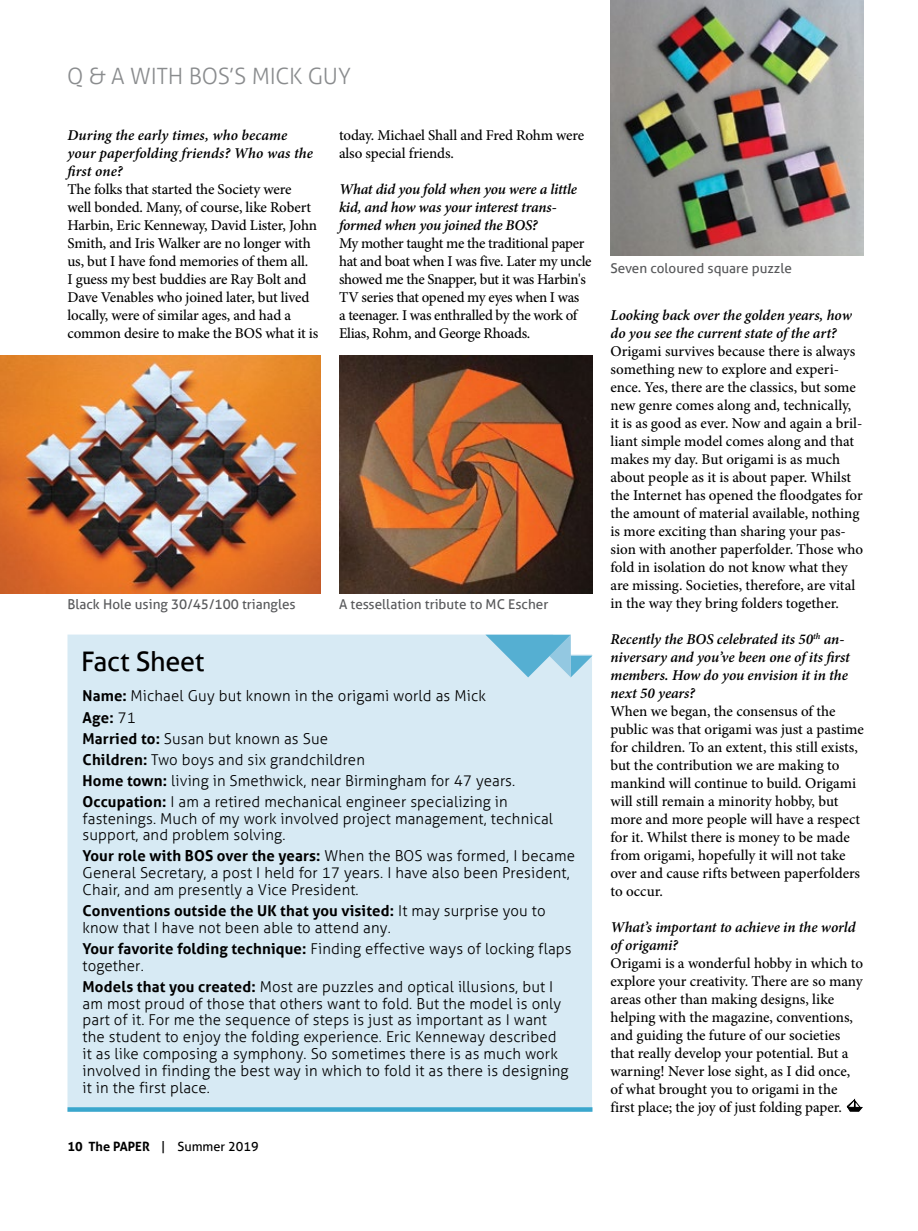
<style>
.page{position:relative;width:918px;height:1231px;background:#fff}
.page>*{position:absolute;margin:0;border:0;box-sizing:border-box;transform-origin:0 0}
.t1{font:27px "Aller";letter-spacing:-.015em;color:#000}
.t2{font:300 22.5px "Aller";letter-spacing:-.015em;color:#8a8c8e}
.t3{font:500 15px/18px "Minion Pro";letter-spacing:-.005em;color:#000}
.t4{font:300 15px/16.8px "Aller";letter-spacing:.01em;color:#000}
.t5{font:italic 600 15px/18px "Minion Pro";letter-spacing:-.005em;color:#000}
.t6{font:13.5px "Aller";color:#58595b}
.t7{font:12.75px "Aller";color:#000}
.s1{font-weight:700}
</style>
<div class="page">
<div style="left:68px;top:634px;width:524px;height:473px;background:#d7eaf4"></div>
<svg style="left:485px;top:634px;width:107px;height:43px;background:#9acee4"></svg>
<img style="left:0;top:355px;width:321px;height:238px">
<img style="left:339px;top:355px;width:253px;height:239px">
<img style="left:610px;top:0;width:254px;height:256px">
<svg style="left:847px;top:1098px;width:15px;height:13px"></svg>
<svg style="left:68px;top:1107px;width:524px;height:4px;background:#43abcf"></svg>
<h2 class="t2" style="left:67px;top:63px;width:270px">Q &amp; A with BOS’s MICK GUY</h2>
<p class="t5" style="left:68px;top:126px;width:247px">During the early times, who became your paperfolding friends? Who was the first one?</p>
<p class="t3" style="left:68px;top:180px;width:252px">The folks that started the Society were well bonded. Many, of course, like Robert Harbin, Eric Kenneway, David Lister, John Smith, and Iris Walker are no longer with us, but I have fond memories of them all.<br>I guess my best buddies are Ray Bolt and Dave Venables who joined later, but lived locally, were of similar ages, and had a common desire to make the BOS what it is</p>
<p class="t3" style="left:339px;top:126px;width:247px">today. Michael Shall and Fred Rohm were also special friends.</p>
<p class="t5" style="left:339px;top:180px;width:240px">What did you fold when you were a little kid, and how was your interest trans&shy;formed when you joined the BOS?</p>
<p class="t3" style="left:339px;top:234px;width:254px">My mother taught me the traditional paper hat and boat when I was five. Later my uncle showed me the Snapper, but it was Harbin's TV series that opened my eyes when I was<br>a teenager. I was enthralled by the work of Elias, Rohm, and George Rhoads.</p>
<p class="t6" style="left:68px;top:596px;width:230px">Black Hole using 30/45/100 triangles</p>
<p class="t6" style="left:339px;top:596px;width:211px">A tessellation tribute to MC Escher</p>
<h1 class="t1" style="left:81px;top:645px;width:125px">Fact Sheet</h1>
<p class="t4" style="left:83px;top:685px;width:434px;line-height:21px"><span class="s1">Name:</span> Michael Guy but known in the origami world as Mick <span class="s1">Age:</span> 71<br><span class="s1">Married to:</span> Susan but known as Sue<br><span class="s1">Children:</span> Two boys and six grandchildren<br><span class="s1">Home town:</span> living in Smethwick, near Birmingham for 47 years.<br><span class="s1">Occupation:</span> I am a retired mechanical engineer specializing in</p>
<p class="t4" style="left:83px;top:810px;width:472px">fastenings. Much of my work involved project management, technical support, and problem solving.</p>
<p class="t4" style="left:83px;top:847px;width:494px"><span class="s1">Your role with BOS over the years:</span> When the BOS was formed, I became<br>General Secretary, a post I held for 17 years. I have also been President,<br>Chair, and am presently a Vice President.</p>
<p class="t4" style="left:83px;top:902px;width:465px"><span class="s1">Conventions outside the UK that you visited:</span> It may surprise you to know that I have not been able to attend any.</p>
<p class="t4" style="left:83px;top:940px;width:491px"><span class="s1">Your favorite folding technique:</span> Finding effective ways of locking flaps together.</p>
<p class="t4" style="left:83px;top:978px;width:488px"><span class="s1">Models that you created:</span> Most are puzzles and optical illusions, but I am most proud of those that others want to fold. But the model is only part of it. For me the sequence of steps is just as important as I want the student to enjoy the folding experience. Eric Kenneway described it as like composing a symphony. So sometimes there is as much work involved in finding the best way in which to fold it as there is designing it in the first place.</p>
<p class="t7" style="left:68px;top:1138px;width:193px"><span class="s1">10 The PAPER</span> | Summer 2019</p>
<p class="t6" style="left:610px;top:259px;width:183px">Seven coloured square puzzle</p>
<p class="t5" style="left:610px;top:306px;width:243px">Looking back over the golden years, how do you see the current state of the art?</p>
<p class="t3" style="left:610px;top:342px;width:254px">Origami survives because there is always something new to explore and experi&shy;ence. Yes, there are the classics, but some new genre comes along and, technically, it is as good as ever. Now and again a bril&shy;liant simple model comes along and that makes my day. But origami is as much about people as it is about paper. Whilst the Internet has opened the floodgates for the amount of material available, nothing is more exciting than sharing your pas&shy;sion with another paperfolder. Those who fold in isolation do not know what they are missing. Societies, therefore, are vital in the way they bring folders together.</p>
<p class="t5" style="left:610px;top:630px;width:241px">Recently the BOS celebrated its 50<sup>th</sup> an&shy;niversary and you’ve been one of its first members. How do you envision it in the next 50 years?</p>
<p class="t3" style="left:611px;top:702px;width:255px">When we began, the consensus of the public was that origami was just a pastime for children. To an extent, this still exists, but the contribution we are making to mankind will continue to build. Origami will still remain a minority hobby, but more and more people will have a respect for it. Whilst there is money to be made from origami, hopefully it will not take over and cause rifts between paperfolders to occur.</p>
<p class="t5" style="left:611px;top:918px;width:247px">What’s important to achieve in the world of origami?</p>
<p class="t3" style="left:611px;top:954px;width:254px">Origami is a wonderful hobby in which to explore your creativity. There are so many areas other than making designs, like helping with the magazine, conventions, and guiding the future of our societies that really develop your potential. But a warning! Never lose sight, as I did once, of what brought you to origami in the first place; the joy of just folding paper.</p>
</div>
